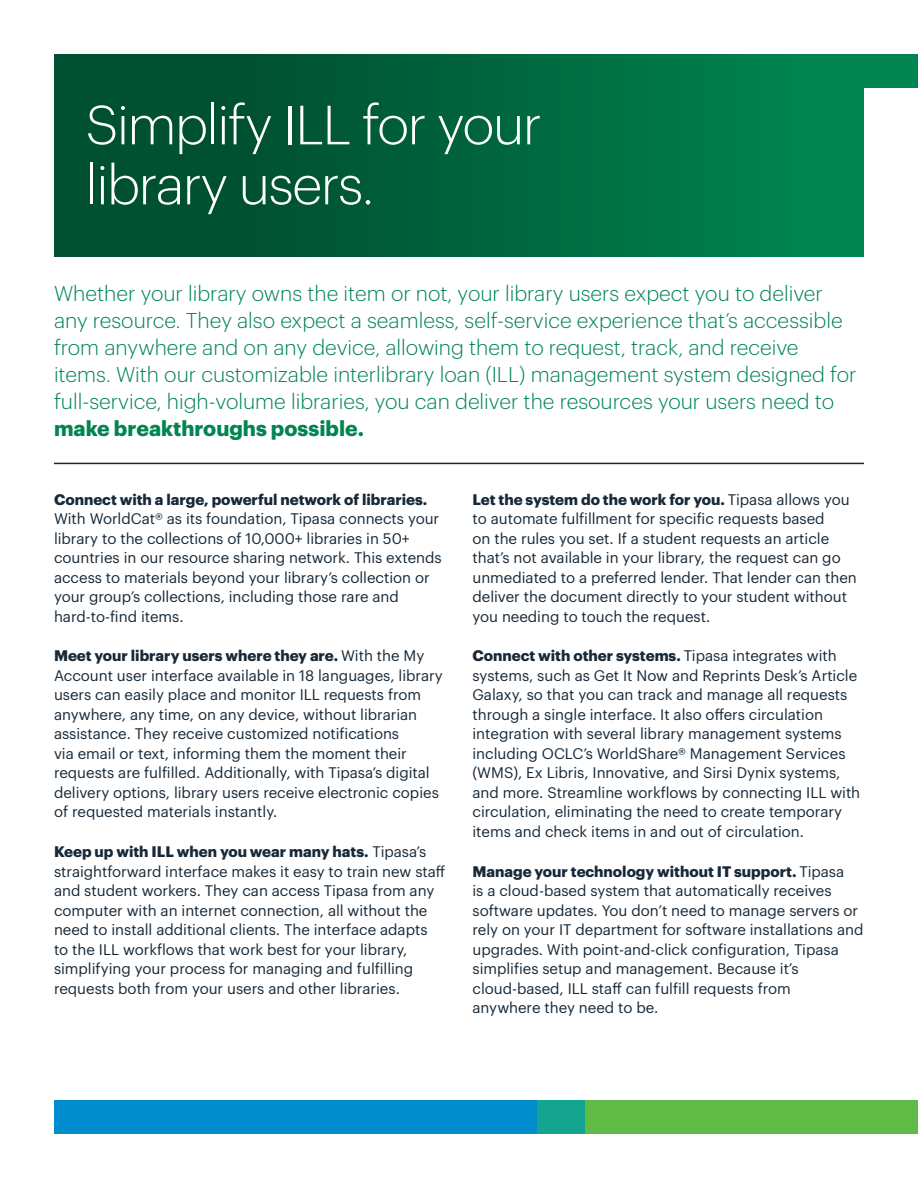
<style>
.page{position:relative;width:918px;height:1188px;background:#fff}
.page>*{position:absolute;margin:0;border:0;box-sizing:border-box;transform-origin:0 0}
.t1{font:300 54px/60px "Graphik";letter-spacing:-.025em;color:#fff}
.t2{font:300 21px/27px "Graphik";color:#008551}
.t3{font:700 21px "Graphik";color:#008551}
.t4{font:15px/19.5px "Graphik";color:#172938}
.t5{font:700 15px "Graphik";color:#172938}
.s1{font-weight:700}
</style>
<div class="page">
<div style="left:537px;top:1100px;width:48px;height:34px;background:#15a48f"></div>
<div style="left:850px;top:54px;width:68px;height:34px;background:#008551"></div>
<hr style="left:54px;top:463px;width:810px;height:1px;background:#172938">
<div style="left:54px;top:54px;width:795px;height:202px;background:linear-gradient(to right,#00462c,#008350)"></div>
<div style="left:585px;top:1100px;width:333px;height:34px;background:#60bb46"></div>
<div style="left:54px;top:1100px;width:483px;height:34px;background:#008dce"></div>
<h1 class="t1" style="left:86px;top:91px;width:457px">Simplify ILL for your library users.</h1>
<p class="t2" style="left:54px;top:278px;width:804px">Whether your library owns the item or not, your library users expect you to deliver any resource. They also expect a seamless, self-service experience that’s accessible from anywhere and on any device, allowing them to request, track, and receive items. With our customizable interlibrary loan (ILL) management system designed for full-service, high-volume libraries, you can deliver the resources your users need to</p>
<h2 class="t3" style="left:54px;top:412px;width:311px">make breakthroughs possible.</h2>
<p class="t5" style="left:54px;top:488px;width:375px">Connect with a large, powerful network of libraries.</p>
<p class="t4" style="left:54px;top:508px;width:389px">With WorldCat® as its foundation, Tipasa connects your library to the collections of 10,000+ libraries in 50+ countries in our resource sharing network. This extends access to materials beyond your library’s collection or your group’s collections, including those rare and hard-to-find items.</p>
<p class="t4" style="left:54px;top:645px;width:390px"><span class="s1">Meet your library users where they are.</span> With the My Account user interface available in 18 languages, library users can easily place and monitor ILL requests from anywhere, any time, on any device, without librarian assistance. They receive customized notifications<br>via email or text, informing them the moment their requests are fulfilled. Additionally, with Tipasa’s digital delivery options, library users receive electronic copies of requested materials instantly.</p>
<p class="t4" style="left:54px;top:841px;width:393px"><span class="s1">Keep up with ILL when you wear many hats.</span> Tipasa’s straightforward interface makes it easy to train new staff and student workers. They can access Tipasa from any computer with an internet connection, all without the need to install additional clients. The interface adapts to the ILL workflows that work best for your library, simplifying your process for managing and fulfilling requests both from your users and other libraries.</p>
<p class="t4" style="left:472px;top:488px;width:386px"><span class="s1">Let the system do the work for you.</span> Tipasa allows you to automate fulfillment for specific requests based<br>on the rules you set. If a student requests an article that’s not available in your library, the request can go unmediated to a preferred lender. That lender can then deliver the document directly to your student without you needing to touch the request.</p>
<p class="t4" style="left:472px;top:645px;width:389px"><span class="s1">Connect with other systems.</span> Tipasa integrates with systems, such as Get It Now and Reprints Desk’s Article Galaxy, so that you can track and manage all requests through a single interface. It also offers circulation integration with several library management systems including OCLC’s WorldShare® Management Services (WMS), Ex Libris, Innovative, and Sirsi Dynix systems, and more. Streamline workflows by connecting ILL with circulation, eliminating the need to create temporary items and check items in and out of circulation.</p>
<p class="t4" style="left:472px;top:860px;width:392px"><span class="s1">Manage your technology without IT support.</span> Tipasa<br>is a cloud-based system that automatically receives software updates. You don’t need to manage servers or rely on your IT department for software installations and upgrades. With point-and-click configuration, Tipasa simplifies setup and management. Because it’s cloud-based, ILL staff can fulfill requests from<br>anywhere they need to be.</p>
</div>
